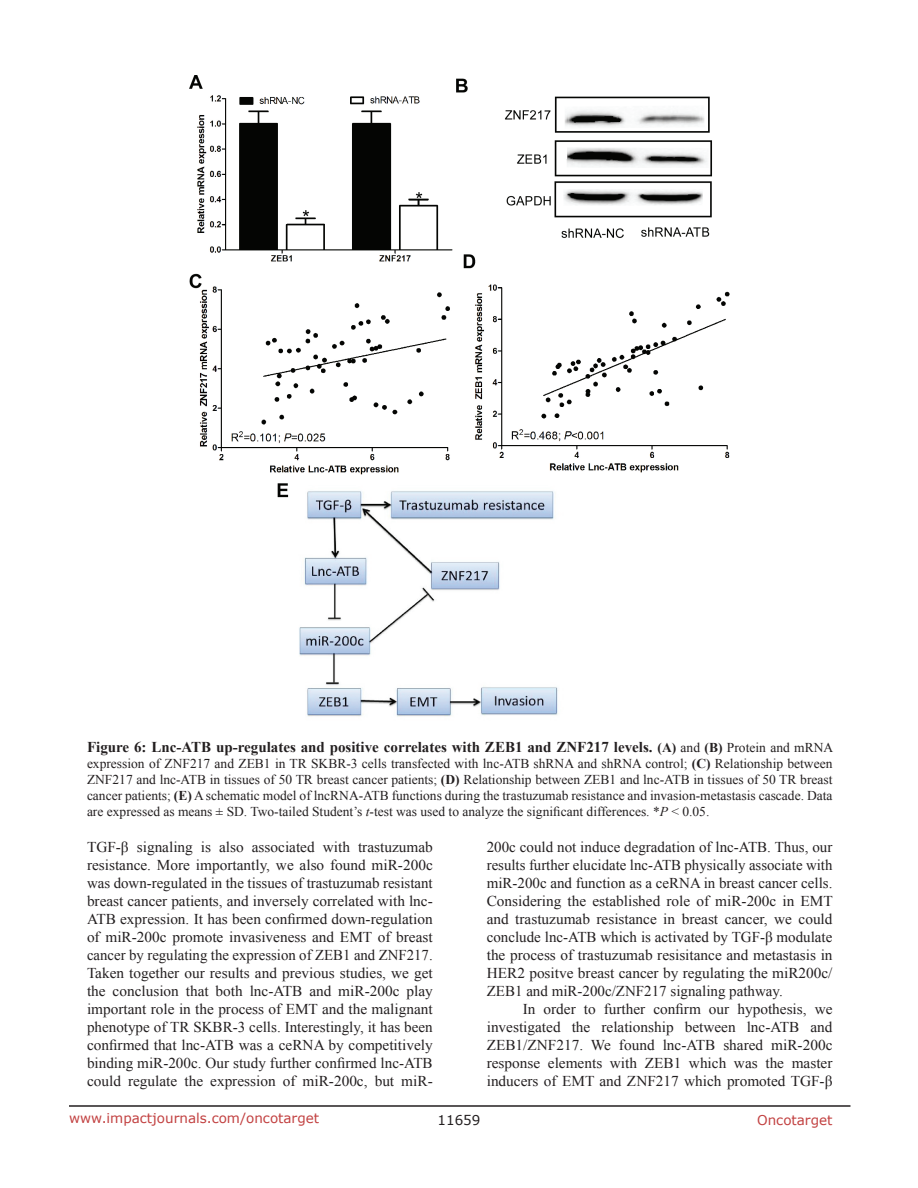
<style>
.page{position:relative;width:918px;height:1188px;background:#fff}
.page>*{position:absolute;margin:0;border:0;box-sizing:border-box;transform-origin:0 0}
.t1{font:15px/18px "Times New Roman";color:#231f20;text-align:justify}
.t2{font:700 15px "Times New Roman";color:#231f20}
.t3{font:13.5px/16.2px "Times New Roman";color:#231f20;text-align:justify}
.t4{font:13.5px "Verdana";color:#c24141}
.t5{font:13.5px "Verdana";color:#231f20}
.s1{font-size:13.5px}
.s2{font-weight:400;font-size:13.5px}
.s3{font-weight:700}
.s4{font-style:italic}
</style>
<div class="page">
<hr style="left:69px;top:1105px;width:781px;height:2px;background:#231f20">
<img style="left:190px;top:76px;width:540px;height:641px">
<p class="t2" style="left:87px;top:736px;width:748px">Figure 6: Lnc-ATB up-regulates and positive correlates with ZEB1 and ZNF217 levels. <span class="s1">(A)</span> <span class="s2">and</span> <span class="s1">(B)</span> <span class="s2">Protein and mRNA</span></p>
<p class="t3" style="left:87px;top:755px;width:747px">expression of ZNF217 and ZEB1 in TR SKBR-3 cells transfected with lnc-ATB shRNA and shRNA control; <span class="s3">(C)</span> Relationship between ZNF217 and lnc-ATB in tissues of 50 TR breast cancer patients; <span class="s3">(D)</span> Relationship between ZEB1 and lnc-ATB in tissues of 50 TR breast cancer patients; <span class="s3">(E)</span> A schematic model of lncRNA-ATB functions during the trastuzumab resistance and invasion-metastasis cascade. Data are expressed as means ± SD. Two-tailed Student’s <span class="s4">t</span>-test was used to analyze the significant differences. *<span class="s4">P</span> &lt; 0.05.</p>
<p class="t1" style="left:87px;top:838px;width:347px">TGF-β signaling is also associated with trastuzumab resistance. More importantly, we also found miR-200c was down-regulated in the tissues of trastuzumab resistant breast cancer patients, and inversely correlated with lnc-ATB expression. It has been confirmed down-regulation of miR-200c promote invasiveness and EMT of breast cancer by regulating the expression of ZEB1 and ZNF217.<br>Taken together our results and previous studies, we get the conclusion that both lnc-ATB and miR-200c play important role in the process of EMT and the malignant phenotype of TR SKBR-3 cells. Interestingly, it has been confirmed that lnc-ATB was a ceRNA by competitively binding miR-200c. Our study further confirmed lnc-ATB could regulate the expression of miR-200c, but miR-</p>
<p class="t1" style="left:487px;top:838px;width:348px">200c could not induce degradation of lnc-ATB. Thus, our results further elucidate lnc-ATB physically associate with miR-200c and function as a ceRNA in breast cancer cells.<br>Considering the established role of miR-200c in EMT and trastuzumab resistance in breast cancer, we could conclude lnc-ATB which is activated by TGF-β modulate the process of trastuzumab resisitance and metastasis in HER2 positve breast cancer by regulating the miR200c/ ZEB1 and miR-200c/ZNF217 signaling pathway.</p>
<p class="t1" style="left:487px;top:1000px;width:347px;text-indent:36px">In order to further confirm our hypothesis, we investigated the relationship between lnc-ATB and ZEB1/ZNF217. We found lnc-ATB shared miR-200c response elements with ZEB1 which was the master inducers of EMT and ZNF217 which promoted TGF-β</p>
<p class="t4" style="left:69px;top:1109px;width:252px">www.impactjournals.com/oncotarget</p>
<p class="t5" style="left:438px;top:1111px;width:44px">11659</p>
<p class="t4" style="left:757px;top:1111px;width:77px">Oncotarget</p>
</div>
